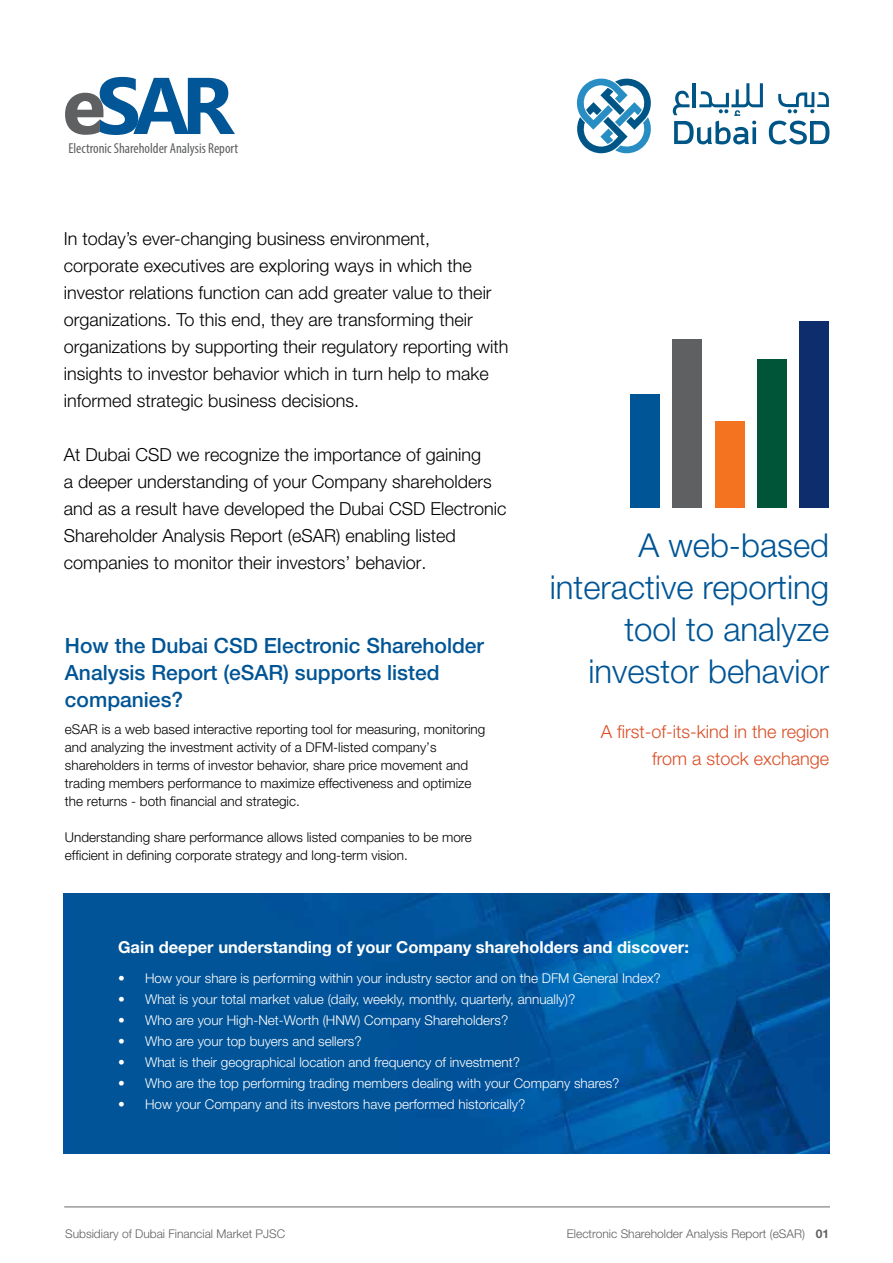
<style>
.page{position:relative;width:893px;height:1263px;background:#fff}
.page>*{position:absolute;margin:0;border:0;box-sizing:border-box;transform-origin:0 0}
.t1{font:300 33px/42px "Helvetica Neue LT";color:#005596;text-align:right}
.t2{font:500 21px/27px "Helvetica Neue LT";color:#005596}
.t3{font:300 18px/27px "Helvetica Neue LT";color:#000}
.t4{font:300 18px/27px "Helvetica Neue LT";color:#da4e26;text-align:right}
.t5{font:700 16.5px "Helvetica Neue LT";color:#fff}
.t6{font:condensed 14.4px "Myriad Pro";color:#5e5f61}
.t7{font:300 13.5px "Helvetica Neue LT";color:#fff}
.t8{font:300 13.5px/18px "Helvetica Neue LT";color:#000}
.t9{font:300 12px "Helvetica Neue LT";color:#5f6062}
.t10{font:700 12px "Helvetica Neue LT";color:#5f6062}
</style>
<div class="page">
<img style="left:64px;top:893px;width:765px;height:260px">
<div style="left:799px;top:321px;width:30px;height:187px;background:#0e2d6d"></div>
<div style="left:757px;top:359px;width:30px;height:149px;background:#005437"></div>
<div style="left:715px;top:421px;width:29px;height:87px;background:#f37321"></div>
<div style="left:672px;top:340px;width:30px;height:168px;background:#5f6062"></div>
<div style="left:630px;top:394px;width:30px;height:114px;background:#005596"></div>
<hr style="left:64px;top:1206px;width:765px;height:1px;background:#9b9b9b">
<svg style="left:65px;top:77px;width:170px;height:58px"></svg>
<svg style="left:769px;top:121px;width:60px;height:23px"></svg>
<svg style="left:778px;top:92px;width:51px;height:21px"></svg>
<svg style="left:673px;top:83px;width:90px;height:61px"></svg>
<svg style="left:576px;top:78px;width:75px;height:75px"></svg>
<p class="t6" style="left:69px;top:139px;width:171px">Electronic Shareholder Analysis Report</p>
<p class="t3" style="left:64px;top:225px;width:446px">In today’s ever-changing business environment, corporate executives are exploring ways in which the investor relations function can add greater value to their organizations. To this end, they are transforming their organizations by supporting their regulatory reporting with insights to investor behavior which in turn help to make informed strategic business decisions.</p>
<p class="t3" style="left:64px;top:441px;width:444px">At Dubai CSD we recognize the importance of gaining<br>a deeper understanding of your Company shareholders and as a result have developed the Dubai CSD Electronic Shareholder Analysis Report (eSAR) enabling listed companies to monitor their investors’ behavior.</p>
<p class="t2" style="left:65px;top:632px;width:420px">How the Dubai CSD Electronic Shareholder<br>Analysis Report (eSAR) supports listed companies?</p>
<p class="t8" style="left:65px;top:719px;width:422px">eSAR is a web based interactive reporting tool for measuring, monitoring and analyzing the investment activity of a DFM-listed company’s shareholders in terms of investor behavior, share price movement and trading members performance to maximize effectiveness and optimize the returns - both financial and strategic.</p>
<p class="t8" style="left:65px;top:827px;width:408px">Understanding share performance allows listed companies to be more efficient in defining corporate strategy and long-term vision.</p>
<h1 class="t1" style="left:550px;top:523px;width:281px">A web-based interactive reporting tool to analyze investor behavior</h1>
<p class="t4" style="left:601px;top:718px;width:230px">A first-of-its-kind in the region from a stock exchange</p>
<p class="t5" style="left:118px;top:937px;width:572px">Gain deeper understanding of your Company shareholders and discover:</p>
<p class="t7" style="left:118px;top:969px;width:544px">• How your share is performing within your industry sector and on the DFM General Index?</p>
<p class="t7" style="left:118px;top:990px;width:459px">• What is your total market value (daily, weekly, monthly, quarterly, annually)?</p>
<p class="t7" style="left:118px;top:1011px;width:392px">• Who are your High-Net-Worth (HNW) Company Shareholders?</p>
<p class="t7" style="left:118px;top:1032px;width:245px">• Who are your top buyers and sellers?</p>
<p class="t7" style="left:118px;top:1053px;width:403px">• What is their geographical location and frequency of investment?</p>
<p class="t7" style="left:118px;top:1075px;width:503px">• Who are the top performing trading members dealing with your Company shares?</p>
<p class="t7" style="left:118px;top:1096px;width:409px">• How your Company and its investors have performed historically?</p>
<p class="t9" style="left:65px;top:1226px;width:222px">Subsidiary of Dubai Financial Market PJSC</p>
<p class="t9" style="left:567px;top:1226px;width:240px">Electronic Shareholder Analysis Report (eSAR)</p>
<p class="t10" style="left:816px;top:1226px;width:15px">01</p>
</div>
